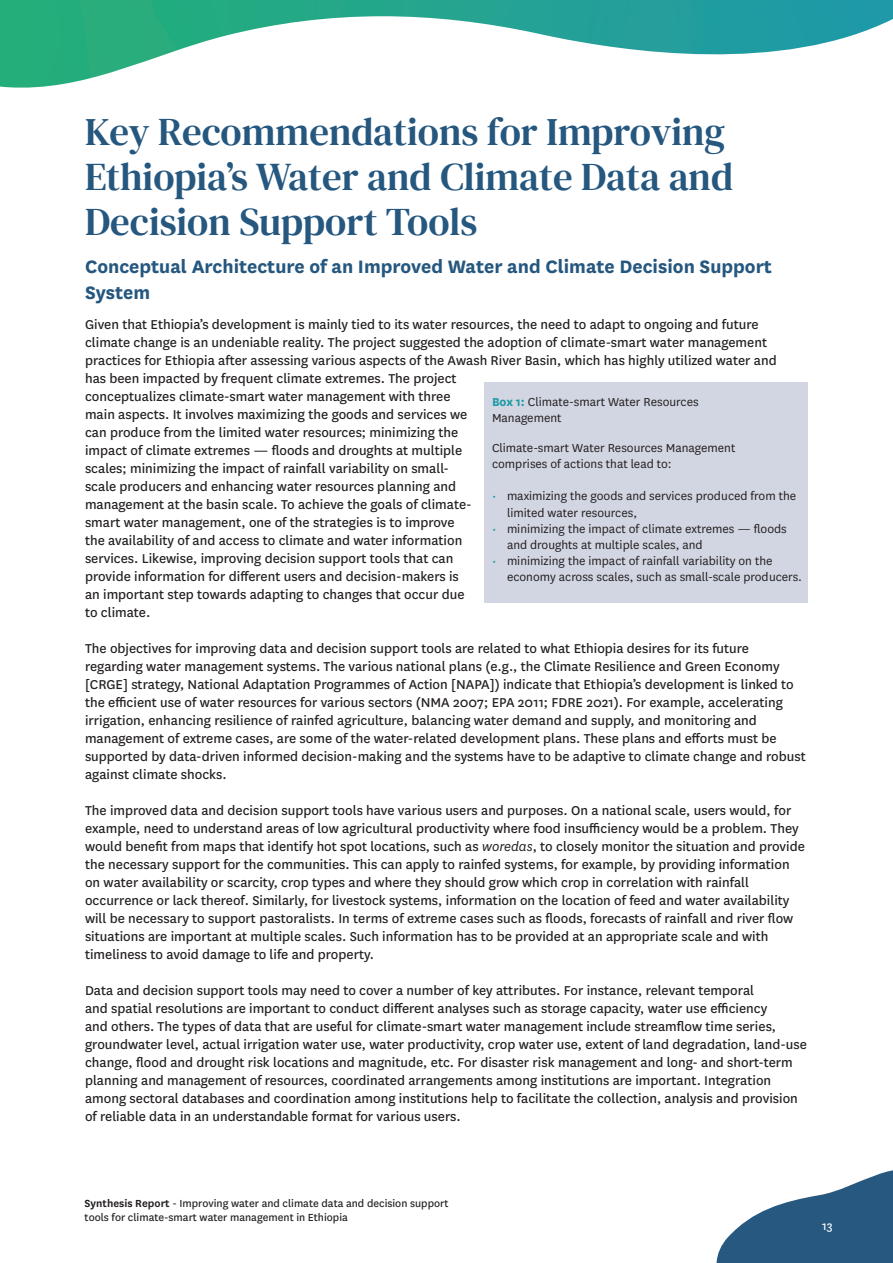
<style>
.page{position:relative;width:893px;height:1263px;background:#fff}
.page>*{position:absolute;margin:0;border:0;box-sizing:border-box;transform-origin:0 0}
.Main_Heading_-_DM_Serif_Display_28_30pt{font:39px/45px "DM Serif Text";color:#25577f}
.H1___National_Bold___14pt_16_8pt{font:700 21px/25.2px "National";color:#25577f}
.Source{font:15px/18px "National";color:#231f20}
.Caption_-_National_Regular_7_5_9pt{font:13.5px/16.2px "National";color:#231f20}
.t1{font:13.5px "National";color:#fff}
.t2{font:12px/14.4px "National";color:#231f20}
.s1{font-style:italic}
.s2{font-weight:700;color:#1d9aa6}
.s3{color:#1d9aa6}
.s4{font-weight:600}
</style>
<div class="page">
<svg style="left:716px;top:1170px;width:177px;height:93px"></svg>
<img style="left:0;top:0;width:893px;height:88px">
<div style="left:484px;top:382px;width:324px;height:221px;background:#d2d6e2"></div>
<p class="Main_Heading_-_DM_Serif_Display_28_30pt" style="left:85px;top:110px;width:650px">Key Recommendations for Improving<br>Ethiopia’s Water and Climate Data and<br>Decision Support Tools</p>
<p class="H1___National_Bold___14pt_16_8pt" style="left:85px;top:253px;width:688px">Conceptual Architecture of an Improved Water and Climate Decision Support<br>System</p>
<p class="Source" style="left:85px;top:315px;width:693px">Given that Ethiopia’s development is mainly tied to its water resources, the need to adapt to ongoing and future climate change is an undeniable reality. The project suggested the adoption of climate-smart water management practices for Ethiopia after assessing various aspects of the Awash River Basin, which has highly utilized water and has been impacted by frequent climate extremes. The project<br>conceptualizes climate-smart water management with three<br>main aspects. It involves maximizing the goods and services we<br>can produce from the limited water resources; minimizing the<br>impact of climate extremes — floods and droughts at multiple<br>scales; minimizing the impact of rainfall variability on small-<br>scale producers and enhancing water resources planning and<br>management at the basin scale. To achieve the goals of climate-<br>smart water management, one of the strategies is to improve<br>the availability of and access to climate and water information<br>services. Likewise, improving decision support tools that can<br>provide information for different users and decision-makers is<br>an important step towards adapting to changes that occur due<br>to climate.</p>
<p class="Source" style="left:85px;top:639px;width:722px">The objectives for improving data and decision support tools are related to what Ethiopia desires for its future regarding water management systems. The various national plans (e.g., the Climate Resilience and Green Economy [CRGE] strategy, National Adaptation Programmes of Action [NAPA]) indicate that Ethiopia’s development is linked to the efficient use of water resources for various sectors (NMA 2007; EPA 2011; FDRE 2021). For example, accelerating irrigation, enhancing resilience of rainfed agriculture, balancing water demand and supply, and monitoring and management of extreme cases, are some of the water-related development plans. These plans and efforts must be supported by data-driven informed decision-making and the systems have to be adaptive to climate change and robust against climate shocks.</p>
<p class="Source" style="left:85px;top:801px;width:721px">The improved data and decision support tools have various users and purposes. On a national scale, users would, for example, need to understand areas of low agricultural productivity where food insufficiency would be a problem. They would benefit from maps that identify hot spot locations, such as <span class="s1">woredas</span>, to closely monitor the situation and provide the necessary support for the communities. This can apply to rainfed systems, for example, by providing information on water availability or scarcity, crop types and where they should grow which crop in correlation with rainfall occurrence or lack thereof. Similarly, for livestock systems, information on the location of feed and water availability will be necessary to support pastoralists. In terms of extreme cases such as floods, forecasts of rainfall and river flow situations are important at multiple scales. Such information has to be provided at an appropriate scale and with timeliness to avoid damage to life and property.</p>
<p class="Source" style="left:85px;top:981px;width:723px">Data and decision support tools may need to cover a number of key attributes. For instance, relevant temporal<br>and spatial resolutions are important to conduct different analyses such as storage capacity, water use efficiency<br>and others. The types of data that are useful for climate-smart water management include streamflow time series, groundwater level, actual irrigation water use, water productivity, crop water use, extent of land degradation, land-use change, flood and drought risk locations and magnitude, etc. For disaster risk management and long- and short-term planning and management of resources, coordinated arrangements among institutions are important. Integration among sectoral databases and coordination among institutions help to facilitate the collection, analysis and provision of reliable data in an understandable format for various users.</p>
<p class="Caption_-_National_Regular_7_5_9pt" style="left:492px;top:393px;width:208px"><span class="s2">Box 1:</span> Climate-smart Water Resources<br>Management</p>
<p class="Caption_-_National_Regular_7_5_9pt" style="left:492px;top:439px;width:245px">Climate-smart Water Resources Management comprises of actions that lead to:</p>
<p class="Caption_-_National_Regular_7_5_9pt" style="left:507px;top:487px;width:291px;text-indent:-15px"><span class="s3">•</span> maximizing the goods and services produced from the limited water resources,</p>
<p class="Caption_-_National_Regular_7_5_9pt" style="left:507px;top:520px;width:281px;text-indent:-15px"><span class="s3">•</span> minimizing the impact of climate extremes — floods and droughts at multiple scales, and</p>
<p class="Caption_-_National_Regular_7_5_9pt" style="left:507px;top:552px;width:297px;text-indent:-15px"><span class="s3">•</span> minimizing the impact of rainfall variability on the economy across scales, such as small-scale producers.</p>
<p class="t2" style="left:85px;top:1195px;width:365px"><span class="s4">Synthesis Report</span> - Improving water and climate data and decision support tools for climate-smart water management in Ethiopia</p>
<p class="t1" style="left:822px;top:1217px;width:12px">13</p>
</div>
